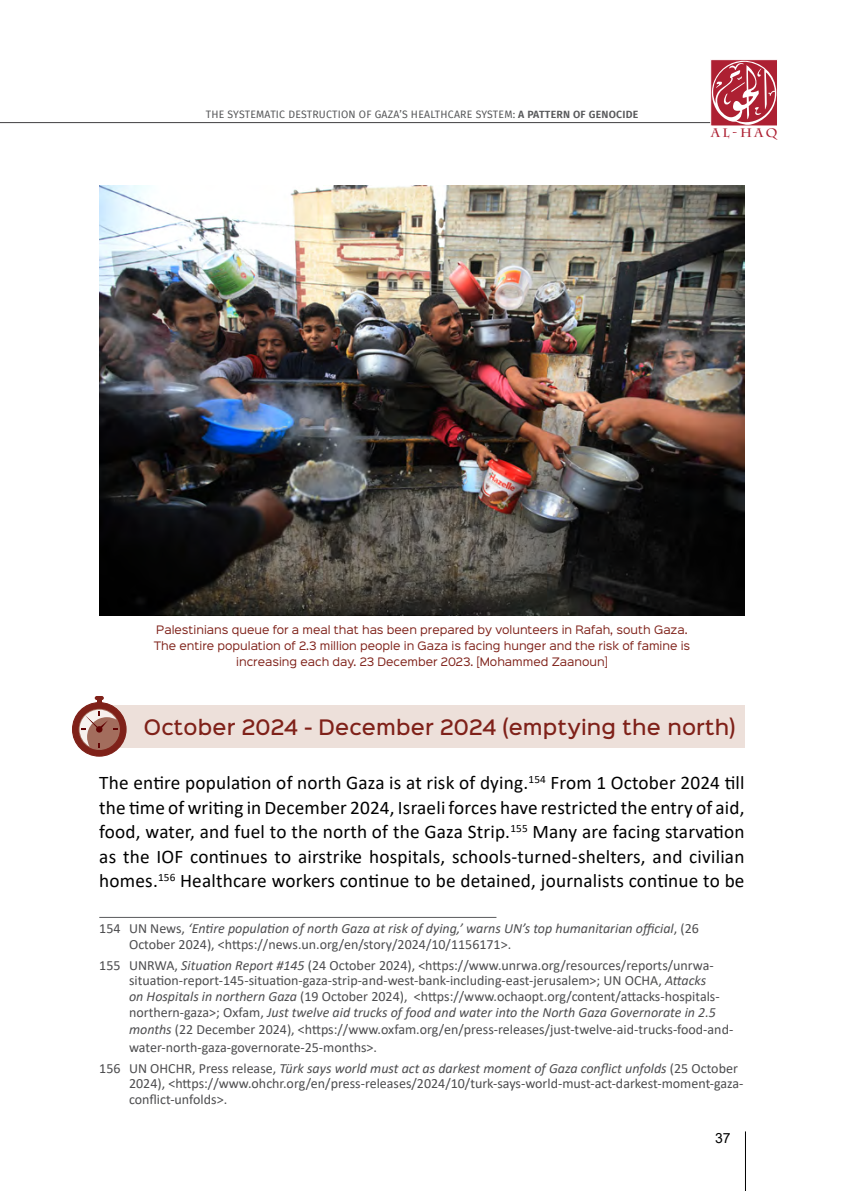
<style>
.page{position:relative;width:844px;height:1191px;background:#fff}
.page>*{position:absolute;margin:0;border:0;box-sizing:border-box;transform-origin:0 0}
.t1{font:19.25px/24.5px "Calibri";letter-spacing:.01em;color:#000;text-align:justify}
.t2{font:500 19.25px "Sinkin Sans 500";letter-spacing:.01em;color:#7f2119}
.t3{font:14px/15.8px "Calibri";color:#4d4d4f}
.t4{font:italic 14px/15.8px "Calibri";color:#4d4d4f}
.t5{font:14px "Arial";color:#000}
.t6{font:700 12.25px "Charlemagne Std";color:#ad2032}
.t7{font:10.5px/15.8px "Sinkin Sans 400";color:#7f2119;text-align:center}
.t8{font:10.5px "Fira Sans";letter-spacing:.02em;color:#58595b}
.s1{font-weight:600}
.s2{font-style:normal}
.s3{font-style:italic}
</style>
<div class="page">
<hr style="left:0;top:122px;width:724px;height:1px;background:#414042">
<svg style="left:710px;top:60px;width:67px;height:66px"></svg>
<svg style="left:710px;top:61px;width:66px;height:65px;background:#c15866"></svg>
<hr style="left:745px;top:1131px;width:1px;height:60px;background:#000">
<div style="left:90px;top:705px;width:654px;height:42px;background:#ede0da"></div>
<div style="left:72px;top:702px;width:55px;height:54px;background:#7f2119;border:1px solid #7f2119;border-radius:50%"></div>
<svg style="left:77px;top:707px;width:44px;height:44px"></svg>
<svg style="left:79px;top:696px;width:39px;height:51px"></svg>
<hr style="left:99px;top:917px;width:397px;height:1px;background:#58595b">
<img style="left:99px;top:185px;width:645px;height:430px">
<p class="t8" style="left:206px;top:107px;width:434px">THE SYSTEMATIC DESTRUCTION OF GAZA’S HEALTHCARE SYSTEM: <span class="s1">A PATTERN OF GENOCIDE</span></p>
<p class="t6" style="left:711px;top:126px;width:68px">AL-HAQ</p>
<p class="t7" style="left:154px;top:621px;width:538px">Palestinians queue for a meal that has been prepared by volunteers in Rafah, south Gaza.<br>The entire population of 2.3 million people in Gaza is facing hunger and the risk of famine is increasing each day. 23 December 2023. [Mohammed Zaanoun]</p>
<h1 class="t2" style="left:144px;top:710px;width:592px">October 2024 - December 2024 (emptying the north)</h1>
<p class="t1" style="left:99px;top:770px;width:646px">The entire population of north Gaza is at risk of dying.<sup>154</sup> From 1 October 2024 till the time of writing in December 2024, Israeli forces have restricted the entry of aid, food, water, and fuel to the north of the Gaza Strip.<sup>155</sup> Many are facing starvation as the IOF continues to airstrike hospitals, schools-turned-shelters, and civilian homes.<sup>156</sup> Healthcare workers continue to be detained, journalists continue to be</p>
<p class="t4" style="left:129px;top:920px;width:571px;text-indent:-30px"><span class="s2">154 UN News,</span> ‘Entire population of north Gaza at risk of dying,’ warns UN’s top humanitarian official<span class="s2">, (26<br>October 2024), &lt;https://news.un.org/en/story/2024/10/1156171&gt;.</span></p>
<p class="t3" style="left:129px;top:956px;width:592px;text-indent:-30px">155 UNRWA, <span class="s3">Situation Report #145</span> (24 October 2024), &lt;https://www.unrwa.org/resources/reports/unrwa&shy;situation-report-145-situation-gaza-strip-and-west-bank-including-east-jerusalem&gt;; UN OCHA, <span class="s3">Attacks on Hospitals in northern Gaza</span> (19 October 2024), &lt;https://www.ochaopt.org/content/attacks-hospitals&shy;northern-gaza&gt;; Oxfam, <span class="s3">Just twelve aid trucks of food and water into the North Gaza Governorate in 2.5</span></p>
<p class="t3" style="left:129px;top:1020px;width:605px;line-height:17.5px"><span class="s3">months</span> (22 December 2024), &lt;https://www.oxfam.org/en/press-releases/just-twelve-aid-trucks-food-and&shy;water-north-gaza-governorate-25-months&gt;.</p>
<p class="t3" style="left:129px;top:1059px;width:616px;text-indent:-30px">156 UN OHCHR, Press release, <span class="s3">Türk says world must act as darkest moment of Gaza conflict unfolds</span> (25 October<br>2024), &lt;https://www.ohchr.org/en/press-releases/2024/10/turk-says-world-must-act-darkest-moment-gaza&shy;conflict-unfolds&gt;.</p>
<p class="t5" style="left:714px;top:1128px;width:17px">37</p>
</div>
